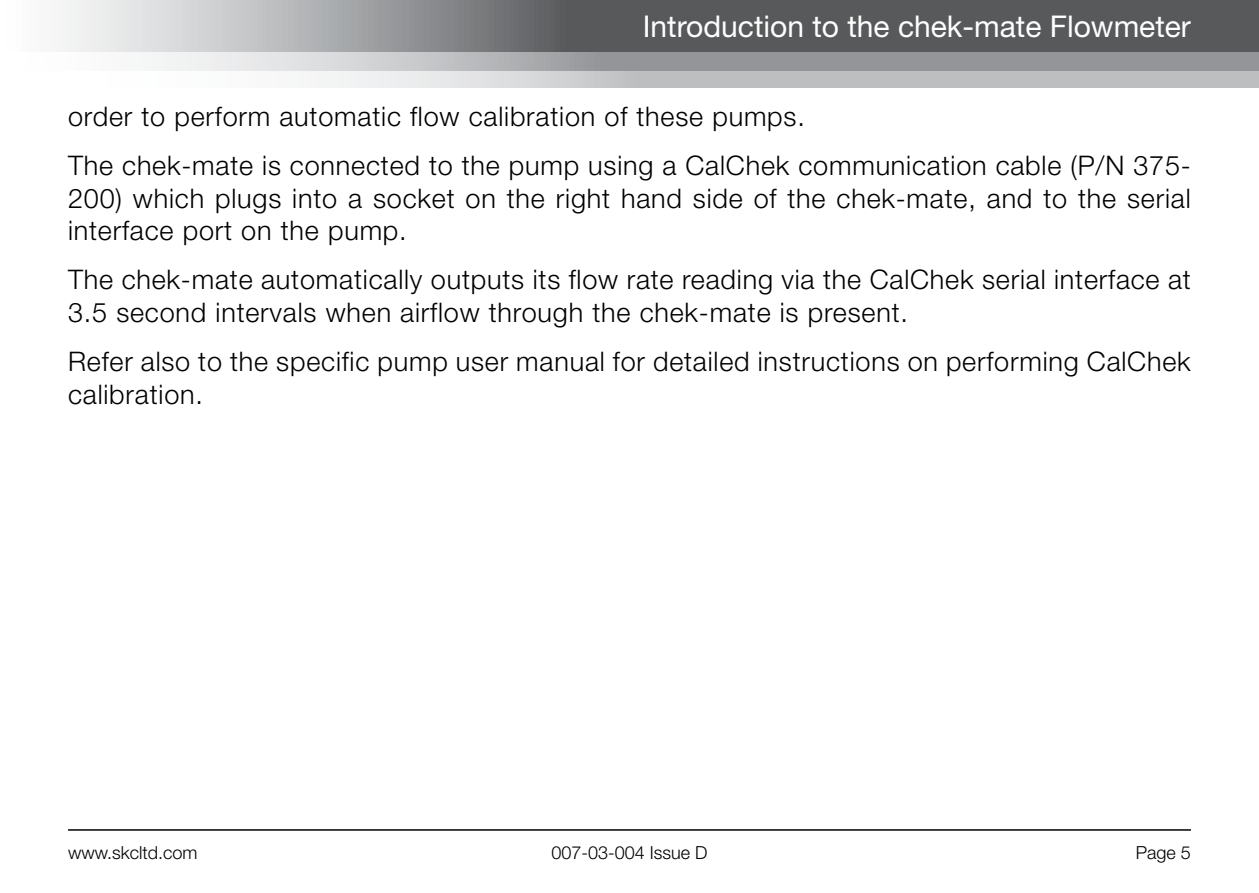
<style>
.page{position:relative;width:1259px;height:893px;background:#fff}
.page>*{position:absolute;margin:0;border:0;box-sizing:border-box;transform-origin:0 0}
.t1{font:30px "Helvetica Neue";color:#fff}
.t2{font:300 27px/32.4px "Helvetica Neue";letter-spacing:.03em;color:#000}
.t3{font:300 18px "Helvetica Neue";color:#000}
</style>
<div class="page">
<svg style="left:318px;top:71px;width:941px;height:17px;background:#c7c9cb"></svg>
<svg style="left:61px;top:51px;width:1198px;height:20px;background:#adafb1"></svg>
<svg style="left:61px;top:0;width:1198px;height:51px;background:#7c7d7f"></svg>
<hr style="left:68px;top:829px;width:1123px;height:2px;background:#000">
<p class="t1" style="left:643px;top:9px;width:549px">Introduction to the chek-mate Flowmeter</p>
<p class="t2" style="left:68px;top:91px;width:1124px;line-height:49.5px">order to perform automatic flow calibration of these pumps.<br>The chek-mate is connected to the pump using a CalChek communication cable (P/N 375-</p>
<p class="t2" style="left:68px;top:181px;width:1124px">200) which plugs into a socket on the right hand side of the chek-mate, and to the serial interface port on the pump.</p>
<p class="t2" style="left:68px;top:263px;width:1124px">The chek-mate automatically outputs its flow rate reading via the CalChek serial interface at<br>3.5 second intervals when airflow through the chek-mate is present.</p>
<p class="t2" style="left:68px;top:345px;width:1124px">Refer also to the specific pump user manual for detailed instructions on performing CalChek calibration.</p>
<p class="t3" style="left:68px;top:841px;width:131px">www.skcltd.com</p>
<p class="t3" style="left:551px;top:841px;width:158px">007-03-004 Issue D</p>
<p class="t3" style="left:1136px;top:841px;width:57px">Page 5</p>
</div>
